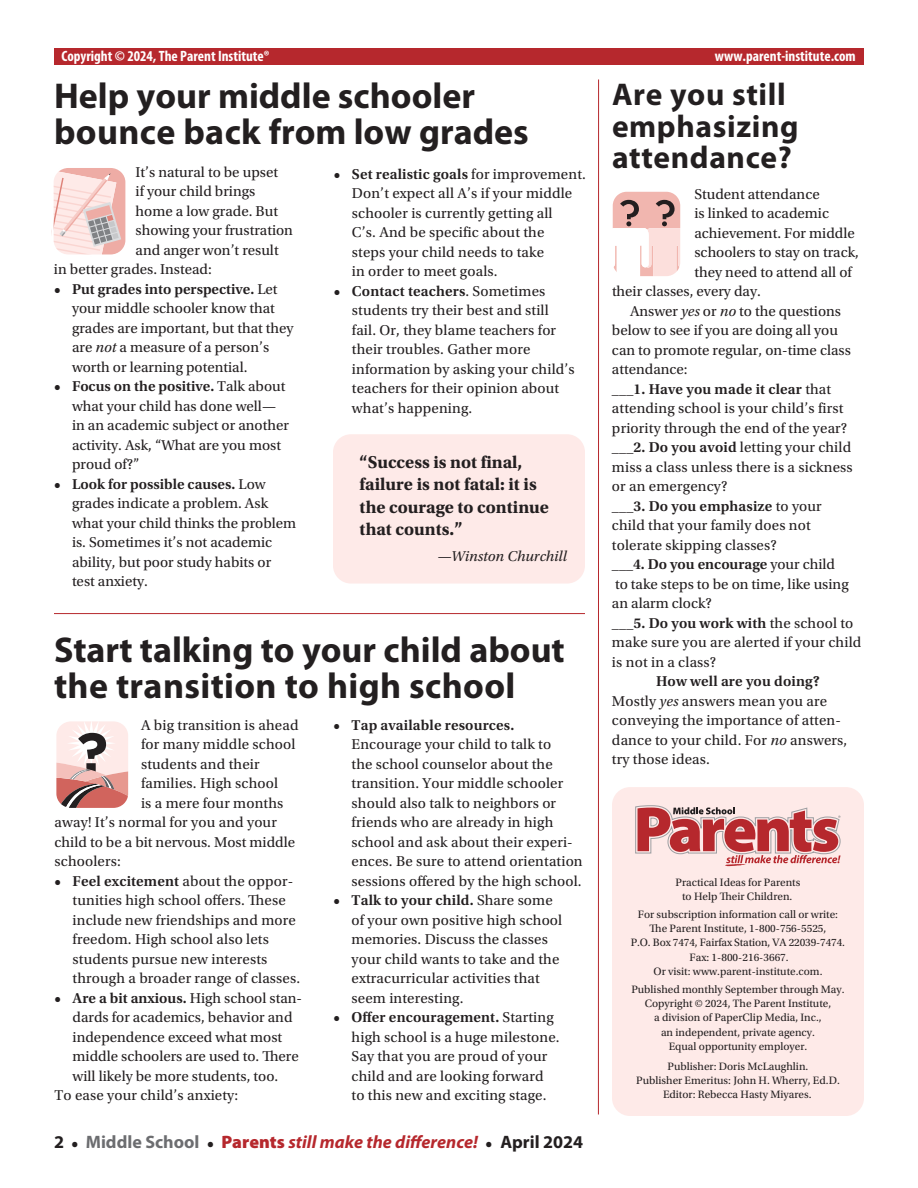
<style>
.page{position:relative;width:918px;height:1188px;background:#fff}
.page>*{position:absolute;margin:0;border:0;box-sizing:border-box;transform-origin:0 0}
.t1{font:700 36px/36px "Myriad Pro";color:#231f20}
.t2{font:700 31.5px/31.5px "Myriad Pro";letter-spacing:.02em;color:#231f20}
.t3{font:700 18px/22.5px "Utopia Std";color:#231f20}
.t4{font:italic 700 18px "Myriad Pro";color:#b6282d}
.t5{font:15px/19.5px "Utopia Std";letter-spacing:.01em;color:#231f20}
.t6{font:600 15px "Utopia Std";letter-spacing:.01em;color:#231f20}
.t7{font:700 condensed 15px "Myriad Pro";color:#fff}
.t8{font:italic 15px "Utopia Std";color:#231f20}
.t9{font:11.25px/14.1px "Utopia Std";color:#231f20;text-align:center}
.s1{font-weight:600}
.s2{font-style:italic}
.s3{font-weight:400}
.s4{font-style:normal;color:#231f20}
.s5{font-family:"Utopia Std";font-style:normal;font-size:15px;color:#231f20}
.s6{font-style:normal;color:#6c6d70}
.s7{font-weight:900;font-style:normal}
</style>
<div class="page">
<div style="left:612px;top:787px;width:252px;height:329px;background:#feeae8;border-radius:18px"></div>
<svg style="left:635px;top:806px;width:206px;height:60px"></svg>
<div style="left:54px;top:49px;width:810px;height:16px;background:#b6282d"></div>
<svg style="left:51px;top:168px;width:75px;height:87px;background:#efd0cd"></svg>
<svg style="left:612px;top:191px;width:69px;height:86px"></svg>
<div style="left:333px;top:434px;width:252px;height:150px;background:#feeae8;border-radius:18px"></div>
<hr style="left:54px;top:613px;width:531px;height:1px;background:#b6282d">
<hr style="left:598px;top:79px;width:1px;height:1036px;background:#b6282d">
<svg style="left:56px;top:721px;width:73px;height:87px"></svg>
<p class="t7" style="left:62px;top:46px;width:210px">Copyright © 2024, The Parent Institute®</p>
<p class="t7" style="left:715px;top:46px;width:142px">www.parent-institute.com</p>
<h1 class="t1" style="left:54px;top:77px;width:476px">Help your middle schooler bounce back from low grades</h1>
<p class="t5" style="left:136px;top:162px;width:144px">It’s natural to be upset</p>
<p class="t5" style="left:136px;top:182px;width:121px">if your child brings</p>
<p class="t5" style="left:136px;top:201px;width:144px">home a low grade. But</p>
<p class="t5" style="left:136px;top:221px;width:159px">showing your frustration</p>
<p class="t5" style="left:136px;top:240px;width:145px">and anger won’t result</p>
<p class="t5" style="left:54px;top:260px;width:159px">in better grades. Instead:</p>
<p class="t5" style="left:72px;top:279px;width:223px;text-indent:-18px"><span class="s1">• Put grades into perspective.</span> Let your middle schooler know that grades are important, but that they are <span class="s2">not</span> a measure of a person’s worth or learning potential.</p>
<p class="t5" style="left:72px;top:377px;width:218px;text-indent:-18px"><span class="s1">• Focus on the positive.</span> Talk about what your child has done well— in an academic subject or another activity. Ask, “What are you most proud of?”</p>
<p class="t5" style="left:72px;top:474px;width:226px;text-indent:-18px"><span class="s1">• Look for possible causes.</span> Low grades indicate a problem. Ask what your child thinks the problem is. Sometimes it’s not academic ability, but poor study habits or test anxiety.</p>
<p class="t5" style="left:352px;top:165px;width:236px;text-indent:-18px"><span class="s1">• Set realistic goals</span> for improvement.<br>Don’t expect all A’s if your middle schooler is currently getting all<br>C’s. And be specific about the<br>steps your child needs to take<br>in order to meet goals.</p>
<p class="t5" style="left:352px;top:282px;width:224px;text-indent:-18px"><span class="s1">• Contact teachers</span>. Sometimes students try their best and still fail. Or, they blame teachers for their troubles. Gather more information by asking your child’s teachers for their opinion about what’s happening.</p>
<p class="t3" style="left:360px;top:451px;width:191px">“Success is not final, failure is not fatal: it is the courage to continue that counts.”</p>
<p class="t8" style="left:437px;top:548px;width:131px">—Winston Churchill</p>
<h1 class="t1" style="left:54px;top:630px;width:512px">Start talking to your child about the transition to high school</h1>
<p class="t5" style="left:141px;top:716px;width:159px">A big transition is ahead</p>
<p class="t5" style="left:141px;top:735px;width:156px">for many middle school</p>
<p class="t5" style="left:141px;top:755px;width:120px">students and their</p>
<p class="t5" style="left:141px;top:774px;width:139px">families. High school</p>
<p class="t5" style="left:141px;top:794px;width:144px">is a mere four months</p>
<p class="t5" style="left:55px;top:813px;width:224px">away! It’s normal for you and your</p>
<p class="t5" style="left:55px;top:833px;width:242px">child to be a bit nervous. Most middle</p>
<p class="t5" style="left:55px;top:852px;width:68px">schoolers:</p>
<p class="t5" style="left:73px;top:872px;width:229px;text-indent:-18px"><span class="s1">• Feel excitement</span> about the oppor&shy;tunities high school offers. These include new friendships and more freedom. High school also lets students pursue new interests through a broader range of classes.</p>
<p class="t6" style="left:55px;top:990px;width:249px">• Are a bit anxious. <span class="s3">High school stan-</span></p>
<p class="t5" style="left:73px;top:1008px;width:221px">dards for academics, behavior and</p>
<p class="t5" style="left:73px;top:1028px;width:211px">independence exceed what most</p>
<p class="t5" style="left:73px;top:1047px;width:228px">middle schoolers are used to. There</p>
<p class="t5" style="left:73px;top:1067px;width:207px">will likely be more students, too.</p>
<p class="t5" style="left:55px;top:1086px;width:185px">To ease your child’s anxiety:</p>
<p class="t6" style="left:334px;top:717px;width:182px">• Tap available resources.</p>
<p class="t5" style="left:352px;top:735px;width:233px">Encourage your child to talk to<br>the school counselor about the transition. Your middle schooler should also talk to neighbors or friends who are already in high school and ask about their experi&shy;ences. Be sure to attend orientation sessions offered by the high school.</p>
<p class="t5" style="left:352px;top:891px;width:212px;text-indent:-18px"><span class="s1">• Talk to your child.</span> Share some of your own positive high school memories. Discuss the classes your child wants to take and the extracurricular activities that seem interesting.</p>
<p class="t5" style="left:352px;top:1008px;width:210px;text-indent:-18px"><span class="s1">• Offer encouragement.</span> Starting high school is a huge milestone.<br>Say that you are proud of your child and are looking forward to this new and exciting stage.</p>
<p class="t4" style="left:54px;top:1130px;width:531px"><span class="s4">2</span> <span class="s5">•</span> <span class="s6">Middle School</span> <span class="s5">•</span> <span class="s7">Parents</span> still make the difference! <span class="s5">•</span> <span class="s4">April 2024</span></p>
<h2 class="t2" style="left:612px;top:78px;width:188px">Are you still emphasizing attendance?</h2>
<p class="t5" style="left:694px;top:185px;width:127px">Student attendance</p>
<p class="t5" style="left:694px;top:204px;width:136px">is linked to academic</p>
<p class="t5" style="left:694px;top:224px;width:162px">achievement. For middle</p>
<p class="t5" style="left:694px;top:243px;width:166px">schoolers to stay on track,</p>
<p class="t5" style="left:694px;top:263px;width:159px">they need to attend all of</p>
<p class="t5" style="left:612px;top:282px;width:150px">their classes, every day.</p>
<p class="t5" style="left:630px;top:302px;width:213px">Answer <span class="s2">yes</span> or <span class="s2">no</span> to the questions</p>
<p class="t5" style="left:612px;top:321px;width:227px">below to see if you are doing all you</p>
<p class="t5" style="left:612px;top:341px;width:240px">can to promote regular, on-time class</p>
<p class="t5" style="left:612px;top:360px;width:77px">attendance:</p>
<p class="t6" style="left:612px;top:381px;width:221px">___1. Have you made it clear <span class="s3">that</span></p>
<p class="t5" style="left:612px;top:399px;width:233px">attending school is your child’s first</p>
<p class="t5" style="left:612px;top:419px;width:237px">priority through the end of the year?</p>
<p class="t5" style="left:612px;top:438px;width:241px"><span class="s1">___2. Do you avoid</span> letting your child</p>
<p class="t5" style="left:612px;top:458px;width:242px">miss a class unless there is a sickness</p>
<p class="t5" style="left:612px;top:477px;width:117px">or an emergency?</p>
<p class="t6" style="left:612px;top:498px;width:211px">___3. Do you emphasize <span class="s3">to your</span></p>
<p class="t5" style="left:612px;top:516px;width:200px">child that your family does not</p>
<p class="t5" style="left:612px;top:536px;width:166px">tolerate skipping classes?</p>
<p class="t6" style="left:612px;top:556px;width:225px">___4. Do you encourage <span class="s3">your child</span></p>
<p class="t5" style="left:615px;top:575px;width:235px">to take steps to be on time, like using</p>
<p class="t5" style="left:612px;top:594px;width:101px">an alarm clock?</p>
<p class="t6" style="left:612px;top:615px;width:243px">___5. Do you work with <span class="s3">the school to</span></p>
<p class="t5" style="left:612px;top:633px;width:251px">make sure you are alerted if your child</p>
<p class="t5" style="left:612px;top:653px;width:106px">is not in a class?</p>
<p class="t5" style="left:612px;top:672px;width:237px;text-indent:44px"><span class="s1">How well are you doing?<br></span>Mostly <span class="s2">yes</span> answers mean you are conveying the importance of atten&shy;dance to your child. For <span class="s2">no</span> answers, try those ideas.</p>
<p class="t9" style="left:676px;top:875px;width:126px">Practical Ideas for Parents to Help Their Children.</p>
<p class="t9" style="left:631px;top:908px;width:216px">For subscription information call or write:<br>The Parent Institute, 1-800-756-5525,<br>P.O. Box 7474, Fairfax Station, VA 22039-7474.<br>Fax: 1-800-216-3667.<br>Or visit: www.parent-institute.com.</p>
<p class="t9" style="left:631px;top:983px;width:215px">Published monthly September through May.<br>Copyright © 2024, The Parent Institute,<br>a division of PaperClip Media, Inc.,<br>an independent, private agency.<br>Equal opportunity employer.</p>
<p class="t9" style="left:636px;top:1059px;width:205px">Publisher: Doris McLaughlin.<br>Publisher Emeritus: John H. Wherry, Ed.D.<br>Editor: Rebecca Hasty Miyares.</p>
</div>
